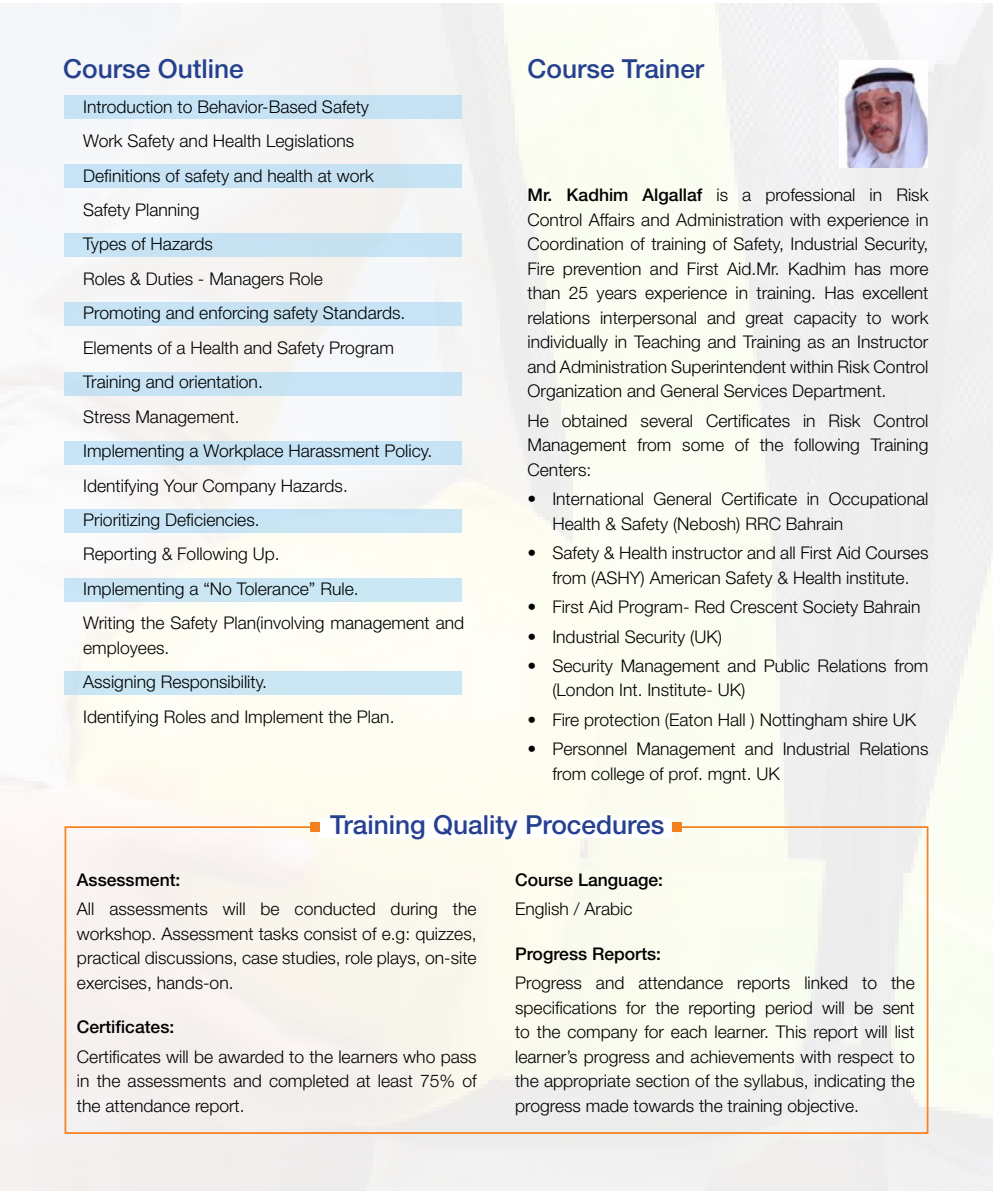
<style>
.page{position:relative;width:993px;height:1191px;background:#fff}
.page>*{position:absolute;margin:0;border:0;box-sizing:border-box;transform-origin:0 0}
.t1{font:500 26.25px "Helvetica Neue LT Std";color:#25408f}
.t2{font:300 17.5px/24.5px "Helvetica Neue LT Std";color:#000;text-align:justify}
.t3{font:500 17.5px "Helvetica Neue LT Std";color:#000}
.s1{font-weight:500}
</style>
<div class="page">
<img style="left:0;top:3px;width:992px;height:1188px">
<div style="left:64px;top:826px;width:864px;height:308px;border:2px solid #f58220"></div>
<div style="left:318px;top:817px;width:354px;height:20px;background:#fff"></div>
<div style="left:310px;top:822px;width:9px;height:9px;background:#f58220"></div>
<div style="left:672px;top:822px;width:9px;height:9px;background:#f58220"></div>
<img style="left:839px;top:60px;width:88px;height:108px">
<div style="left:64px;top:95px;width:398px;height:23px;background:#c6e3f5"></div>
<div style="left:64px;top:164px;width:398px;height:23px;background:#c6e3f4"></div>
<div style="left:64px;top:233px;width:398px;height:23px;background:#c6e2f3"></div>
<div style="left:64px;top:303px;width:398px;height:23px;background:#c7e3f5"></div>
<div style="left:64px;top:372px;width:398px;height:23px;background:#c7e3f4"></div>
<div style="left:64px;top:441px;width:398px;height:24px;background:#c7e4f6"></div>
<div style="left:64px;top:509px;width:398px;height:23px;background:#c8e5f5"></div>
<div style="left:64px;top:578px;width:398px;height:23px;background:#cae6f4"></div>
<div style="left:64px;top:671px;width:398px;height:23px;background:#cae6f4"></div>
<h1 class="t1" style="left:63px;top:53px;width:182px">Course Outline</h1>
<p class="t2" style="left:83px;top:89px;width:382px;line-height:34.5px;text-align:left">Introduction to Behavior-Based Safety<br>Work Safety and Health Legislations<br>Definitions of safety and health at work<br>Safety Planning<br>Types of Hazards<br>Roles &amp; Duties - Managers Role<br>Promoting and enforcing safety Standards.<br>Elements of a Health and Safety Program<br>Training and orientation.<br>Stress Management.<br>Implementing a Workplace Harassment Policy.<br>Identifying Your Company Hazards.<br>Prioritizing Deficiencies.<br>Reporting &amp; Following Up.<br>Implementing a “No Tolerance” Rule.<br>Writing the Safety Plan(involving management and</p>
<p class="t2" style="left:83px;top:630px;width:313px;line-height:34.5px;text-align:left">employees.<br>Assigning Responsibility.<br>Identifying Roles and Implement the Plan.</p>
<h1 class="t1" style="left:527px;top:53px;width:178px">Course Trainer</h1>
<p class="t2" style="left:527px;top:182px;width:402px"><span class="s1">Mr. Kadhim Algallaf</span> is a professional in Risk Control Affairs and Administration with experience in Coordination of training of Safety, Industrial Security, Fire prevention and First Aid.Mr. Kadhim has more than 25 years experience in training. Has excellent relations interpersonal and great capacity to work individually in Teaching and Training as an Instructor and Administration Superintendent within Risk Control Organization and General Services Department.</p>
<p class="t2" style="left:527px;top:408px;width:402px">He obtained several Certificates in Risk Control Management from some of the following Training Centers:</p>
<p class="t2" style="left:552px;top:486px;width:377px;text-indent:-25px">• International General Certificate in Occupational<br>Health &amp; Safety (Nebosh) RRC Bahrain</p>
<p class="t2" style="left:527px;top:540px;width:402px;text-align:center">• Safety &amp; Health instructor and all First Aid Courses from (ASHY) American Safety &amp; Health institute.</p>
<p class="t2" style="left:527px;top:594px;width:394px">• First Aid Program- Red Crescent Society Bahrain</p>
<p class="t2" style="left:527px;top:623px;width:196px">• Industrial Security (UK)</p>
<p class="t2" style="left:552px;top:653px;width:377px;text-indent:-25px">• Security Management and Public Relations from (London Int. Institute- UK)</p>
<p class="t2" style="left:527px;top:707px;width:390px">• Fire protection (Eaton Hall ) Nottingham shire UK</p>
<p class="t2" style="left:552px;top:736px;width:377px;text-indent:-25px">• Personnel Management and Industrial Relations from college of prof. mgnt. UK</p>
<h1 class="t1" style="left:330px;top:809px;width:335px">Training Quality Procedures</h1>
<p class="t3" style="left:77px;top:869px;width:105px">Assessment:</p>
<p class="t2" style="left:77px;top:896px;width:401px">All assessments will be conducted during the workshop. Assessment tasks consist of e.g: quizzes, practical discussions, case studies, role plays, on-site exercises, hands-on.</p>
<p class="t3" style="left:77px;top:1016px;width:99px">Certificates:</p>
<p class="t2" style="left:77px;top:1043px;width:401px">Certificates will be awarded to the learners who pass in the assessments and completed at least 75% of the attendance report.</p>
<p class="t3" style="left:515px;top:869px;width:149px">Course Language:</p>
<p class="t2" style="left:515px;top:896px;width:119px">English / Arabic</p>
<p class="t3" style="left:515px;top:943px;width:147px">Progress Reports:</p>
<p class="t2" style="left:515px;top:970px;width:401px">Progress and attendance reports linked to the specifications for the reporting period will be sent to the company for each learner. This report will list learner’s progress and achievements with respect to the appropriate section of the syllabus, indicating the progress made towards the training objective.</p>
</div>
